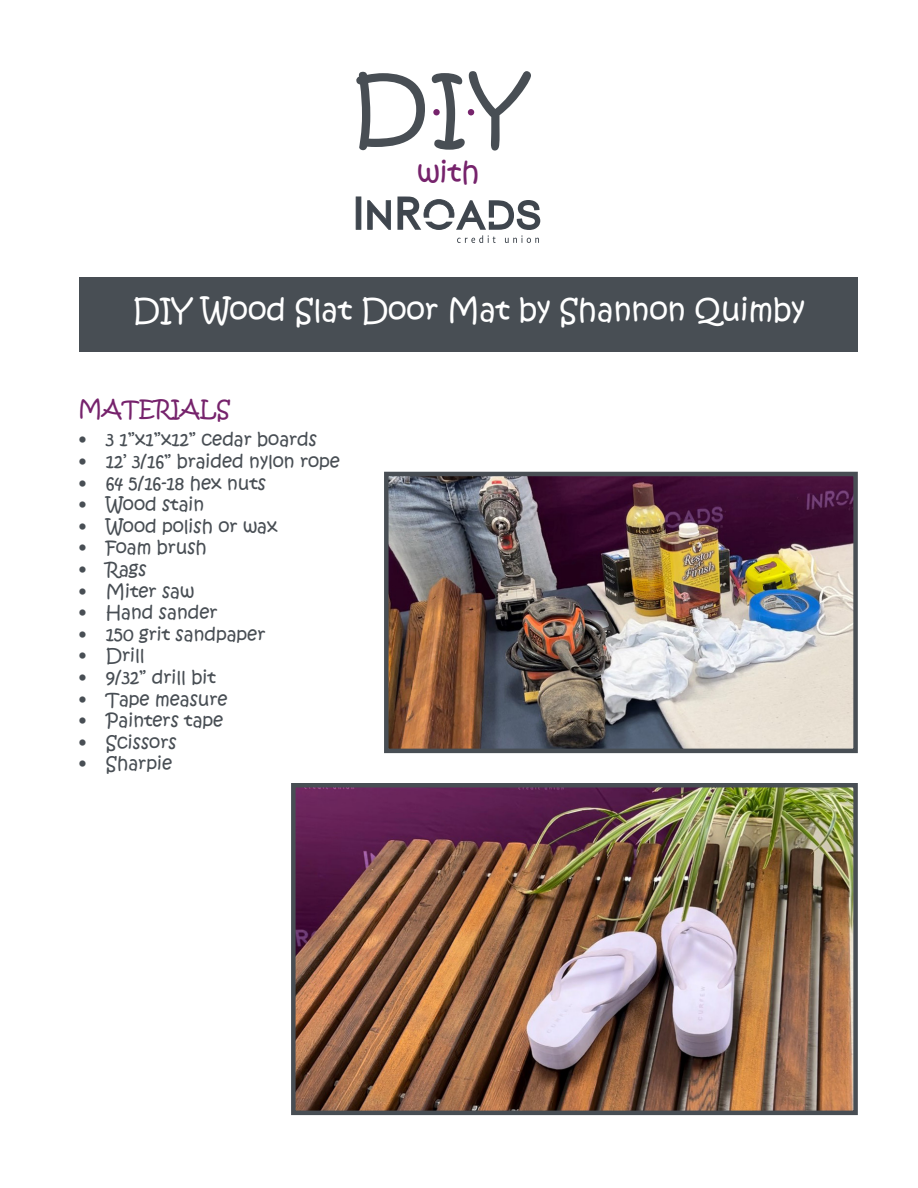
<style>
.page{position:relative;width:918px;height:1188px;background:#fff}
.page>*{position:absolute;margin:0;border:0;box-sizing:border-box;transform-origin:0 0}
.t1{font:84.6px "Kristen ITC";color:#484e54}
.t2{font:30px "Kristen ITC";color:#fff}
.t3{font:28.8px "Kristen ITC";color:#76236c}
.t4{font:22.5px "Kristen ITC";color:#76236c}
.t5{font:18px "Kristen ITC";color:#484e54}
</style>
<div class="page">
<svg style="left:356px;top:197px;width:35px;height:33px"></svg>
<svg style="left:397px;top:197px;width:143px;height:46px"></svg>
<div style="left:433px;top:109px;width:7px;height:6px;background:#76236c;border-radius:50%"></div>
<svg style="left:468px;top:109px;width:6px;height:6px"></svg>
<div style="left:80px;top:277px;width:778px;height:74px;background:#484e54"></div>
<img style="left:389px;top:477px;width:464px;height:271px">
<div style="left:384px;top:472px;width:474px;height:281px;border:4px solid #484e54"></div>
<img style="left:296px;top:788px;width:557px;height:322px">
<div style="left:291px;top:783px;width:567px;height:332px;border:4px solid #484e54"></div>
<p class="t1" style="left:351px;top:52px;width:177px">DIY</p>
<p class="t3" style="left:417px;top:153px;width:64px">with</p>
<p class="t2" style="left:133px;top:290px;width:674px">DIY Wood Slat Door Mat by Shannon Quimby</p>
<p class="t4" style="left:78px;top:394px;width:154px">MATERIALS</p>
<p class="t5" style="left:79px;top:428px;width:240px">• 3 1”x1”x12” cedar boards</p>
<p class="t5" style="left:79px;top:449px;width:263px">• 12’ 3/16” braided nylon rope</p>
<p class="t5" style="left:79px;top:471px;width:189px">• 64 5/16-18 hex nuts</p>
<p class="t5" style="left:79px;top:493px;width:127px">• Wood stain</p>
<p class="t5" style="left:79px;top:514px;width:200px">• Wood polish or wax</p>
<p class="t5" style="left:79px;top:536px;width:130px">• Foam brush</p>
<p class="t5" style="left:79px;top:557px;width:69px">• Rags</p>
<p class="t5" style="left:79px;top:579px;width:117px">• Miter saw</p>
<p class="t5" style="left:79px;top:601px;width:140px">• Hand sander</p>
<p class="t5" style="left:79px;top:622px;width:188px">• 150 grit sandpaper</p>
<p class="t5" style="left:79px;top:644px;width:67px">• Drill</p>
<p class="t5" style="left:79px;top:665px;width:139px">• 9/32” drill bit</p>
<p class="t5" style="left:79px;top:687px;width:150px">• Tape measure</p>
<p class="t5" style="left:79px;top:709px;width:146px">• Painters tape</p>
<p class="t5" style="left:79px;top:730px;width:99px">• Scissors</p>
<p class="t5" style="left:79px;top:752px;width:95px">• Sharpie</p>
</div>
